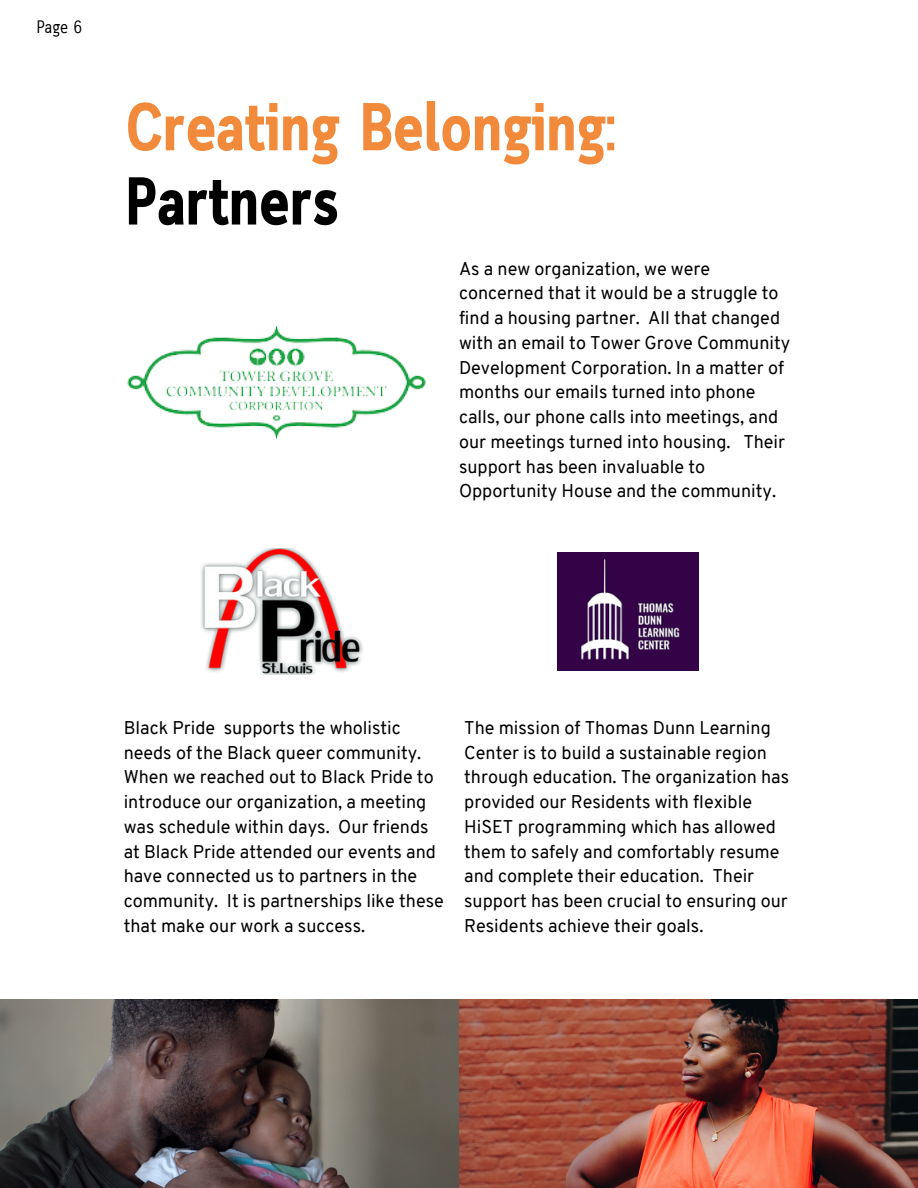
<style>
.page{position:relative;width:918px;height:1188px;background:#fff}
.page>*{position:absolute;margin:0;border:0;box-sizing:border-box;transform-origin:0 0}
.t1{font:700 67.5px "Cloud Cond";color:#f18a3b}
.t2{font:700 67.5px "Cloud Cond";color:#000}
.t3{font:18px/24.8px "Overpass";color:#000}
.t4{font:18px "Cloud Cond";color:#000}
</style>
<div class="page">
<img style="left:558px;top:552px;width:140px;height:118px">
<img style="left:201px;top:548px;width:162px;height:126px">
<img style="left:0;top:1000px;width:459px;height:188px">
<img style="left:459px;top:1000px;width:459px;height:188px">
<img style="left:127px;top:325px;width:299px;height:115px">
<p class="t4" style="left:37px;top:20px;width:47px">Page 6</p>
<p class="t1" style="left:126px;top:101px;width:491px">Creating Belonging:</p>
<p class="t2" style="left:126px;top:175px;width:214px">Partners</p>
<p class="t3" style="left:459px;top:258px;width:333px">As a new organization, we were concerned that it would be a struggle to find a housing partner. All that changed with an email to Tower Grove Community Development Corporation. In a matter of months our emails turned into phone calls, our phone calls into meetings, and our meetings turned into housing. Their support has been invaluable to Opportunity House and the community.</p>
<p class="t3" style="left:124px;top:717px;width:322px">Black Pride supports the wholistic needs of the Black queer community.<br>When we reached out to Black Pride to introduce our organization, a meeting was schedule within days. Our friends at Black Pride attended our events and have connected us to partners in the community. It is partnerships like these that make our work a success.</p>
<p class="t3" style="left:464px;top:717px;width:326px">The mission of Thomas Dunn Learning Center is to build a sustainable region through education. The organization has provided our Residents with flexible HiSET programming which has allowed them to safely and comfortably resume and complete their education. Their support has been crucial to ensuring our Residents achieve their goals.</p>
</div>
